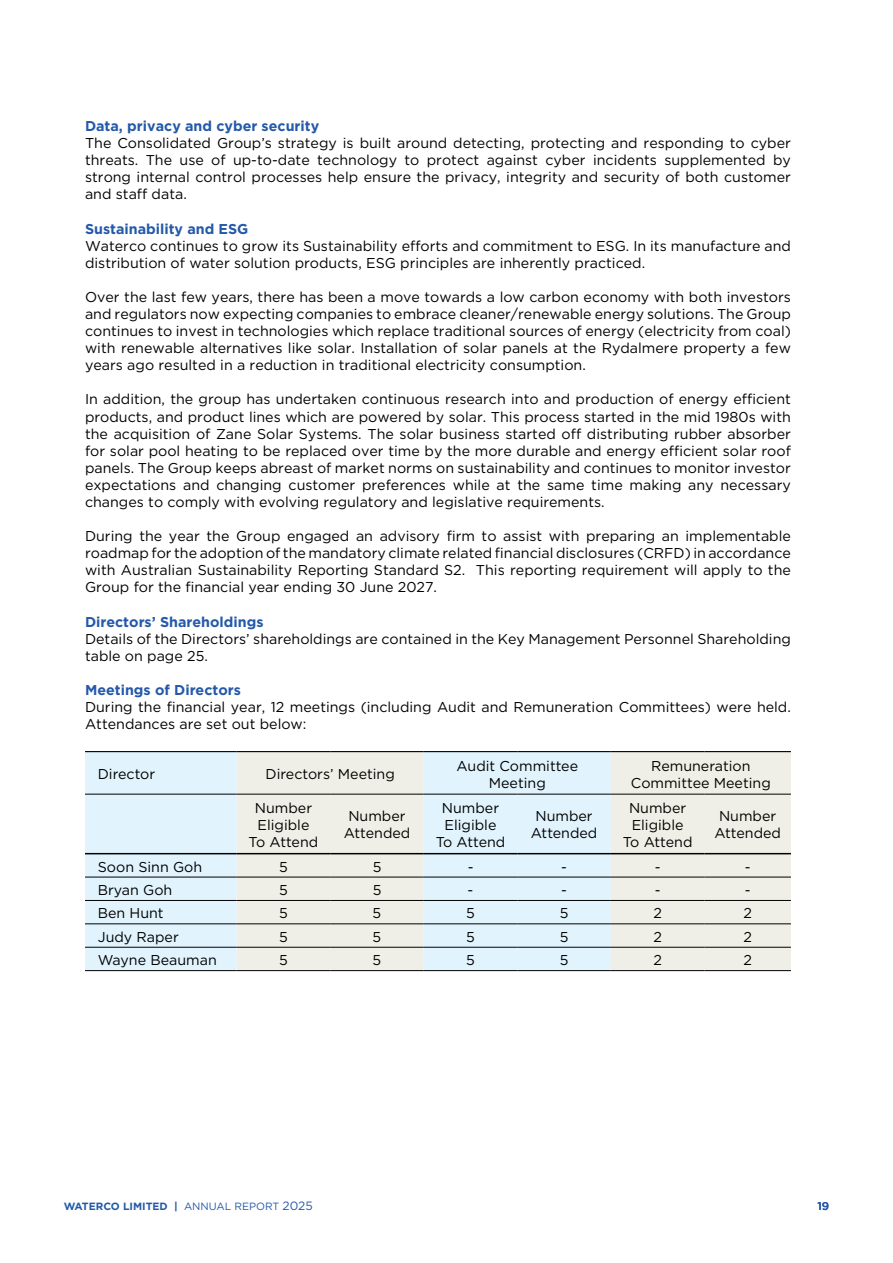
<style>
.page{position:relative;width:893px;height:1263px;background:#fff}
.page>*{position:absolute;margin:0;border:0;box-sizing:border-box;transform-origin:0 0}
.t1{font:14.25px/17.1px "Gotham HTF";color:#000;text-align:center}
.t2{font:700 14.25px "Gotham HTF";color:#2459a9}
.t3{font:500 11.25px "Gotham HTF";color:#2459a9}
.t4{font:700 10.5px "Gotham HTF";color:#2459a9}
.s1{font-weight:400}
.s2{font-weight:400;font-size:12px}
</style>
<div class="page">
<div style="left:85px;top:752px;width:152px;height:218px;background:#e1f4fd"></div>
<svg style="left:237px;top:752px;width:554px;height:218px;background:#e8eeec"></svg>
<hr style="left:85px;top:853px;width:152px;height:1px;background:#000">
<hr style="left:237px;top:853px;width:93px;height:1px;background:#000">
<hr style="left:330px;top:853px;width:94px;height:1px;background:#000">
<hr style="left:424px;top:853px;width:93px;height:1px;background:#000">
<hr style="left:517px;top:853px;width:94px;height:1px;background:#000">
<hr style="left:611px;top:853px;width:93px;height:1px;background:#000">
<hr style="left:704px;top:853px;width:87px;height:1px;background:#000">
<hr style="left:85px;top:877px;width:152px;height:1px;background:#000">
<hr style="left:237px;top:877px;width:93px;height:1px;background:#000">
<hr style="left:330px;top:877px;width:94px;height:1px;background:#000">
<hr style="left:424px;top:877px;width:93px;height:1px;background:#000">
<hr style="left:517px;top:877px;width:94px;height:1px;background:#000">
<hr style="left:611px;top:877px;width:93px;height:1px;background:#000">
<hr style="left:704px;top:877px;width:87px;height:1px;background:#000">
<hr style="left:85px;top:900px;width:152px;height:1px;background:#000">
<hr style="left:237px;top:900px;width:93px;height:1px;background:#000">
<hr style="left:330px;top:900px;width:94px;height:1px;background:#000">
<hr style="left:424px;top:900px;width:93px;height:1px;background:#000">
<hr style="left:517px;top:900px;width:94px;height:1px;background:#000">
<hr style="left:611px;top:900px;width:93px;height:1px;background:#000">
<hr style="left:704px;top:900px;width:87px;height:1px;background:#000">
<hr style="left:85px;top:923px;width:152px;height:1px;background:#000">
<hr style="left:237px;top:923px;width:93px;height:1px;background:#000">
<hr style="left:330px;top:923px;width:94px;height:1px;background:#000">
<hr style="left:424px;top:923px;width:93px;height:1px;background:#000">
<hr style="left:517px;top:923px;width:94px;height:1px;background:#000">
<hr style="left:611px;top:923px;width:93px;height:1px;background:#000">
<hr style="left:704px;top:923px;width:87px;height:1px;background:#000">
<hr style="left:85px;top:947px;width:152px;height:1px;background:#000">
<hr style="left:237px;top:947px;width:93px;height:1px;background:#000">
<hr style="left:330px;top:947px;width:94px;height:1px;background:#000">
<hr style="left:424px;top:947px;width:93px;height:1px;background:#000">
<hr style="left:517px;top:947px;width:94px;height:1px;background:#000">
<hr style="left:611px;top:947px;width:93px;height:1px;background:#000">
<hr style="left:704px;top:947px;width:87px;height:1px;background:#000">
<hr style="left:85px;top:970px;width:152px;height:1px;background:#000">
<hr style="left:237px;top:970px;width:93px;height:1px;background:#000">
<hr style="left:330px;top:970px;width:94px;height:1px;background:#000">
<hr style="left:424px;top:970px;width:93px;height:1px;background:#000">
<hr style="left:517px;top:970px;width:94px;height:1px;background:#000">
<hr style="left:611px;top:970px;width:93px;height:1px;background:#000">
<hr style="left:704px;top:970px;width:87px;height:1px;background:#000">
<hr style="left:85px;top:751px;width:152px;height:1px;background:#000">
<hr style="left:237px;top:751px;width:93px;height:1px;background:#000">
<hr style="left:330px;top:751px;width:94px;height:1px;background:#000">
<hr style="left:424px;top:751px;width:93px;height:1px;background:#000">
<hr style="left:517px;top:751px;width:94px;height:1px;background:#000">
<hr style="left:611px;top:751px;width:93px;height:1px;background:#000">
<hr style="left:704px;top:751px;width:87px;height:1px;background:#000">
<hr style="left:85px;top:794px;width:152px;height:1px;background:#000">
<hr style="left:237px;top:794px;width:93px;height:1px;background:#000">
<hr style="left:330px;top:794px;width:94px;height:1px;background:#000">
<hr style="left:424px;top:794px;width:93px;height:1px;background:#000">
<hr style="left:517px;top:794px;width:94px;height:1px;background:#000">
<hr style="left:611px;top:794px;width:93px;height:1px;background:#000">
<hr style="left:704px;top:794px;width:87px;height:1px;background:#000">
<p class="t2" style="left:85px;top:118px;width:236px">Data, privacy and cyber security</p>
<p class="t1" style="left:85px;top:134px;width:707px;text-align:justify">The Consolidated Group’s strategy is built around detecting, protecting and responding to cyber threats. The use of up-to-date technology to protect against cyber incidents supplemented by strong internal control processes help ensure the privacy, integrity and security of both customer and staff data.</p>
<p class="t2" style="left:85px;top:220px;width:165px">Sustainability and ESG</p>
<p class="t1" style="left:85px;top:237px;width:707px;text-align:left">Waterco continues to grow its Sustainability efforts and commitment to ESG. In its manufacture and distribution of water solution products, ESG principles are inherently practiced.</p>
<p class="t1" style="left:85px;top:288px;width:707px;text-align:justify">Over the last few years, there has been a move towards a low carbon economy with both investors and regulators now expecting companies to embrace cleaner/renewable energy solutions. The Group continues to invest in technologies which replace traditional sources of energy (electricity from coal) with renewable alternatives like solar. Installation of solar panels at the Rydalmere property a few years ago resulted in a reduction in traditional electricity consumption.</p>
<p class="t1" style="left:85px;top:391px;width:707px;text-align:justify">In addition, the group has undertaken continuous research into and production of energy efficient products, and product lines which are powered by solar. This process started in the mid 1980s with the acquisition of Zane Solar Systems. The solar business started off distributing rubber absorber for solar pool heating to be replaced over time by the more durable and energy efficient solar roof panels. The Group keeps abreast of market norms on sustainability and continues to monitor investor expectations and changing customer preferences while at the same time making any necessary changes to comply with evolving regulatory and legislative requirements.</p>
<p class="t1" style="left:85px;top:527px;width:707px;text-align:justify">During the year the Group engaged an advisory firm to assist with preparing an implementable roadmap for the adoption of the mandatory climate related financial disclosures (CRFD) in accordance with Australian Sustainability Reporting Standard S2. This reporting requirement will apply to the Group for the financial year ending 30 June 2027.</p>
<p class="t2" style="left:85px;top:613px;width:180px">Directors’ Shareholdings</p>
<p class="t1" style="left:85px;top:630px;width:707px;text-align:left">Details of the Directors’ shareholdings are contained in the Key Management Personnel Shareholding table on page 25.</p>
<p class="t2" style="left:85px;top:682px;width:157px">Meetings of Directors</p>
<p class="t1" style="left:85px;top:698px;width:707px;text-align:left">During the financial year, 12 meetings (including Audit and Remuneration Committees) were held.<br>Attendances are set out below:</p>
<p class="t1" style="left:98px;top:765px;width:59px">Director</p>
<p class="t1" style="left:266px;top:765px;width:131px">Directors’ Meeting</p>
<p class="t1" style="left:456px;top:757px;width:123px">Audit Committee<br>Meeting</p>
<p class="t1" style="left:631px;top:757px;width:141px">Remuneration<br>Committee Meeting</p>
<p class="t1" style="left:249px;top:799px;width:71px">Number<br>Eligible<br>To Attend</p>
<p class="t1" style="left:344px;top:807px;width:68px">Number<br>Attended</p>
<p class="t1" style="left:436px;top:799px;width:71px">Number<br>Eligible<br>To Attend</p>
<p class="t1" style="left:531px;top:807px;width:68px">Number<br>Attended</p>
<p class="t1" style="left:623px;top:799px;width:71px">Number<br>Eligible<br>To Attend</p>
<p class="t1" style="left:714px;top:807px;width:68px">Number<br>Attended</p>
<p class="t1" style="left:98px;top:858px;width:106px">Soon Sinn Goh</p>
<p class="t1" style="left:279px;top:858px;width:10px">5</p>
<p class="t1" style="left:373px;top:858px;width:10px">5</p>
<p class="t1" style="left:468px;top:858px;width:7px">-</p>
<p class="t1" style="left:561px;top:858px;width:7px">-</p>
<p class="t1" style="left:655px;top:858px;width:7px">-</p>
<p class="t1" style="left:745px;top:858px;width:7px">-</p>
<p class="t1" style="left:98px;top:881px;width:76px">Bryan Goh</p>
<p class="t1" style="left:279px;top:881px;width:10px">5</p>
<p class="t1" style="left:373px;top:881px;width:10px">5</p>
<p class="t1" style="left:468px;top:881px;width:7px">-</p>
<p class="t1" style="left:561px;top:881px;width:7px">-</p>
<p class="t1" style="left:655px;top:881px;width:7px">-</p>
<p class="t1" style="left:745px;top:881px;width:7px">-</p>
<p class="t1" style="left:98px;top:904px;width:67px">Ben Hunt</p>
<p class="t1" style="left:279px;top:904px;width:10px">5</p>
<p class="t1" style="left:373px;top:904px;width:10px">5</p>
<p class="t1" style="left:466px;top:904px;width:10px">5</p>
<p class="t1" style="left:560px;top:904px;width:10px">5</p>
<p class="t1" style="left:653px;top:904px;width:10px">2</p>
<p class="t1" style="left:743px;top:904px;width:10px">2</p>
<p class="t1" style="left:98px;top:928px;width:83px">Judy Raper</p>
<p class="t1" style="left:279px;top:928px;width:10px">5</p>
<p class="t1" style="left:373px;top:928px;width:10px">5</p>
<p class="t1" style="left:466px;top:928px;width:10px">5</p>
<p class="t1" style="left:560px;top:928px;width:10px">5</p>
<p class="t1" style="left:653px;top:928px;width:10px">2</p>
<p class="t1" style="left:743px;top:928px;width:10px">2</p>
<p class="t1" style="left:98px;top:951px;width:120px">Wayne Beauman</p>
<p class="t1" style="left:279px;top:951px;width:10px">5</p>
<p class="t1" style="left:373px;top:951px;width:10px">5</p>
<p class="t1" style="left:466px;top:951px;width:10px">5</p>
<p class="t1" style="left:560px;top:951px;width:10px">5</p>
<p class="t1" style="left:653px;top:951px;width:10px">2</p>
<p class="t1" style="left:743px;top:951px;width:10px">2</p>
<p class="t4" style="left:64px;top:1200px;width:250px">WATERCO LIMITED | <span class="s1">ANNUAL REPORT</span> <span class="s2">2025</span></p>
<p class="t3" style="left:817px;top:1199px;width:13px">19</p>
</div>
